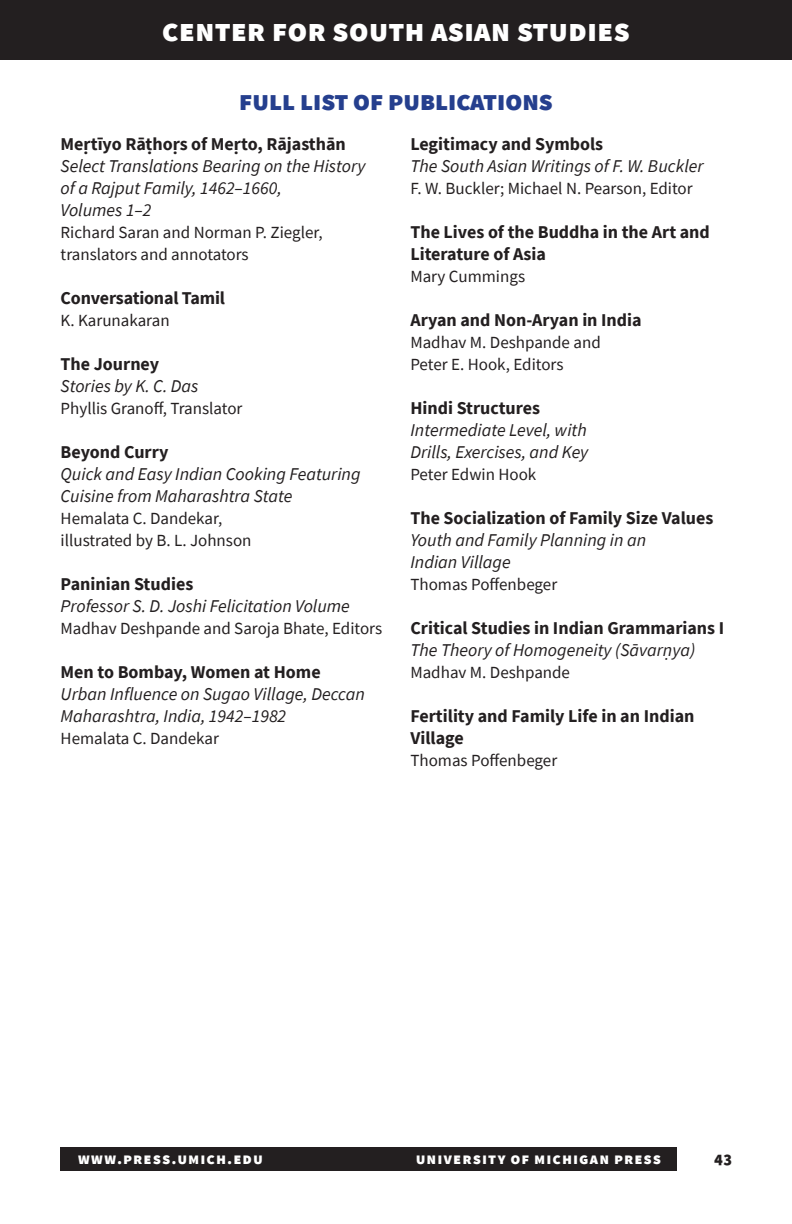
<style>
.page{position:relative;width:792px;height:1224px;background:#fff}
.page>*{position:absolute;margin:0;border:0;box-sizing:border-box;transform-origin:0 0}
._6_Up_Author{font:900 32px "Source Sans Pro";color:#fff}
.Paragraph_Style_4{font:900 28px "Source Sans Pro";letter-spacing:-.02em;color:#253f8e}
._6_Up_Author-2{font:italic 18px/22px "Source Sans Pro";color:#231f20}
._6_Up_Author-3{font:700 18px/22px "Source Sans Pro";color:#231f20}
._6_Up_Title{font:700 18px "Source Sans Pro";letter-spacing:-.01em;color:#231f20}
._6_Up_Author-4{font:17px/22px "Source Sans Pro";color:#231f20}
._6_Up_Title-2{font:17px "Source Sans Pro";color:#231f20}
.t1{font:900 16px "Source Sans Pro";letter-spacing:.07em;color:#fff}
.t2{font:900 16px "Source Sans Pro";color:#231f20}
.s1{font-weight:700;font-style:normal}
</style>
<div class="page">
<div style="left:0;top:0;width:792px;height:60px;background:#231f20"></div>
<div style="left:60px;top:1147px;width:617px;height:24px;background:#231f20"></div>
<p class="_6_Up_Author" style="left:162px;top:8px;width:470px">center for south asian studies</p>
<p class="Paragraph_Style_4" style="left:239px;top:81px;width:316px">full list of publications</p>
<p class="_6_Up_Author-3" style="left:61px;top:133px;width:287px">Meṛtīyo Rāṭhoṛs of Meṛto, Rājasthān</p>
<p class="_6_Up_Author-2" style="left:61px;top:155px;width:306px">Select Translations Bearing on the History of a Rajput Family, 1462–1660,<br>Volumes 1–2</p>
<p class="_6_Up_Author-4" style="left:61px;top:221px;width:264px">Richard Saran and Norman P. Ziegler, translators and annotators</p>
<p class="_6_Up_Title" style="left:61px;top:286px;width:166px">Conversational Tamil</p>
<p class="_6_Up_Title-2" style="left:61px;top:310px;width:111px">K. Karunakaran</p>
<p class="_6_Up_Author-3" style="left:61px;top:353px;width:100px">The Journey</p>
<p class="_6_Up_Author-2" style="left:61px;top:375px;width:139px">Stories by K. C. Das</p>
<p class="_6_Up_Author-4" style="left:61px;top:397px;width:183px">Phyllis Granoff, Translator</p>
<p class="_6_Up_Author-2" style="left:61px;top:441px;width:302px"><span class="s1">Beyond Curry<br></span>Quick and Easy Indian Cooking Featuring<br>Cuisine from Maharashtra State</p>
<p class="_6_Up_Author-4" style="left:61px;top:507px;width:192px">Hemalata C. Dandekar, illustrated by B. L. Johnson</p>
<p class="_6_Up_Author-3" style="left:61px;top:573px;width:134px">Paninian Studies</p>
<p class="_6_Up_Author-2" style="left:61px;top:595px;width:291px">Professor S. D. Joshi Felicitation Volume</p>
<p class="_6_Up_Author-4" style="left:61px;top:617px;width:323px">Madhav Deshpande and Saroja Bhate, Editors</p>
<p class="_6_Up_Author-3" style="left:61px;top:661px;width:262px">Men to Bombay, Women at Home</p>
<p class="_6_Up_Author-2" style="left:61px;top:683px;width:306px">Urban Influence on Sugao Village, Deccan<br>Maharashtra, India, 1942–1982</p>
<p class="_6_Up_Author-4" style="left:61px;top:727px;width:160px">Hemalata C. Dandekar</p>
<p class="_6_Up_Author-3" style="left:410px;top:133px;width:194px">Legitimacy and Symbols</p>
<p class="_6_Up_Author-2" style="left:410px;top:155px;width:295px">The South Asian Writings of F. W. Buckler</p>
<p class="_6_Up_Author-4" style="left:410px;top:177px;width:284px">F. W. Buckler; Michael N. Pearson, Editor</p>
<p class="_6_Up_Author-3" style="left:410px;top:221px;width:301px">The Lives of the Buddha in the Art and<br>Literature of Asia</p>
<p class="_6_Up_Author-4" style="left:410px;top:265px;width:116px">Mary Cummings</p>
<p class="_6_Up_Author-3" style="left:410px;top:309px;width:233px">Aryan and Non-Aryan in India</p>
<p class="_6_Up_Author-4" style="left:410px;top:331px;width:192px">Madhav M. Deshpande and</p>
<p class="_6_Up_Author-4" style="left:410px;top:353px;width:155px">Peter E. Hook, Editors</p>
<p class="_6_Up_Author-3" style="left:410px;top:397px;width:131px">Hindi Structures</p>
<p class="_6_Up_Author-2" style="left:410px;top:419px;width:178px">Intermediate Level, with</p>
<p class="_6_Up_Author-2" style="left:410px;top:441px;width:179px">Drills, Exercises, and Key</p>
<p class="_6_Up_Author-4" style="left:410px;top:463px;width:127px">Peter Edwin Hook</p>
<p class="_6_Up_Author-3" style="left:410px;top:507px;width:305px">The Socialization of Family Size Values</p>
<p class="_6_Up_Author-2" style="left:410px;top:529px;width:237px">Youth and Family Planning in an</p>
<p class="_6_Up_Author-2" style="left:410px;top:551px;width:102px">Indian Village</p>
<p class="_6_Up_Author-4" style="left:410px;top:573px;width:148px">Thomas Poffenbeger</p>
<p class="_6_Up_Author-3" style="left:410px;top:617px;width:315px">Critical Studies in Indian Grammarians I</p>
<p class="_6_Up_Author-2" style="left:410px;top:639px;width:286px">The Theory of Homogeneity (Sāvarṇya)</p>
<p class="_6_Up_Author-4" style="left:410px;top:661px;width:161px">Madhav M. Deshpande</p>
<p class="_6_Up_Author-3" style="left:410px;top:705px;width:286px">Fertility and Family Life in an Indian<br>Village</p>
<p class="_6_Up_Author-4" style="left:410px;top:749px;width:148px">Thomas Poffenbeger</p>
<p class="t1" style="left:78px;top:1147px;width:186px">www.press.umich.edu</p>
<p class="t1" style="left:416px;top:1147px;width:247px">university of michigan press</p>
<p class="t2" style="left:714px;top:1147px;width:19px">43</p>
</div>
